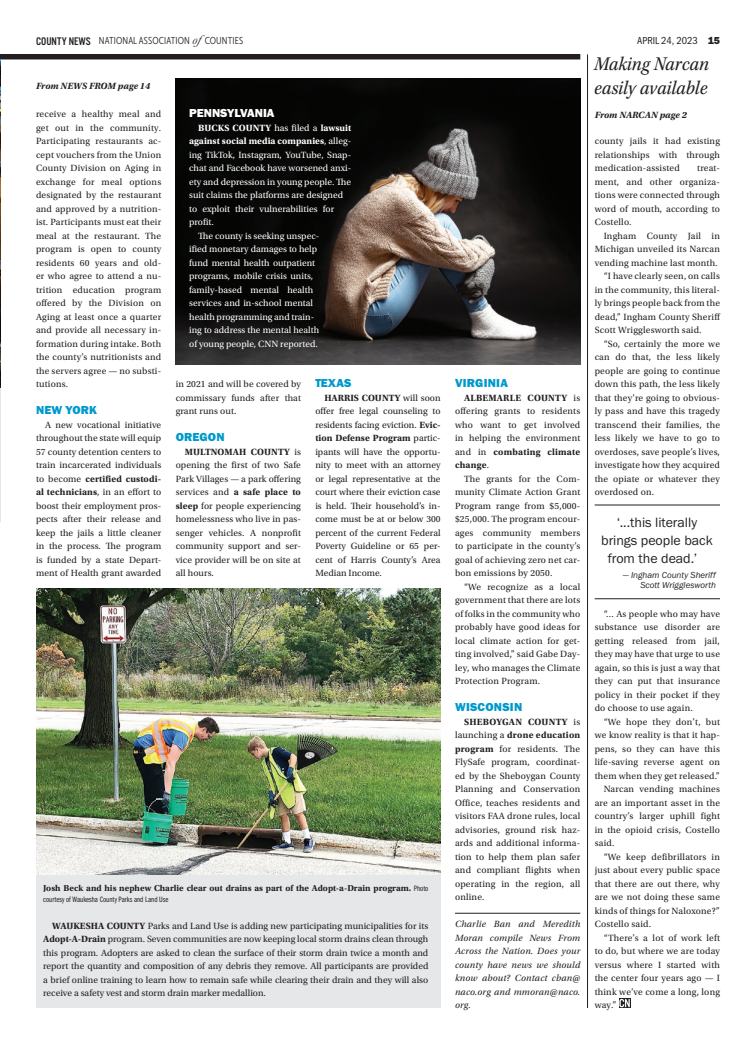
<style>
.page{position:relative;width:756px;height:1044px;background:#fff}
.page>*{position:absolute;margin:0;border:0;box-sizing:border-box;transform-origin:0 0}
.t1{font:italic 20px/24px "Kepler Std";color:#231f20;scale:.93 1}
.NEW_CN_Quoteout{font:14px/18px "Franklin Gothic URW Boo";color:#231f20}
.NEW_CN_NEWSFROM_STAT{font:12px "Franklin Gothic URW Hea";letter-spacing:.02em;color:#09c}
.NEW_CN_NEWSFROM_STAT-2{font:12px "Franklin Gothic URW Hea";color:#fff}
.t2{font:10.5px "Franklin Gothic URW Cond";color:#231f20}
.t3{font:10px "Museo Sans Cond 300";letter-spacing:.01em;color:#231f20}
.NEW_CN_Bodytext{font:9.5px/13.5px "Utopia Std";letter-spacing:.02em;color:#231f20;text-align:justify}
.NEW_CN_Bodytext-2{font:9.5px/13.5px "Utopia Std";color:#fff}
.NEW_CN_Endnote{font:italic 9.5px/13.5px "Utopia Std";letter-spacing:.02em;color:#231f20;text-align:justify}
.t4{font:italic 700 9.5px "Utopia Std";color:#231f20}
.NEW_CN_Bodytext-3{font:700 9px "Utopia Std";color:#231f20}
.NEW_CN_Quoteout-2{font:9px "Franklin Gothic URW Boo Ita";color:#231f20}
.NEW_CN_Bodytext-4{font:8px "Franklin Gothic URW Com Boo";color:#231f20}
.s1{font-family:"Alternate Got No 3 D";font-size:11.5px}
.s2{font-family:"Baskerville";font-style:italic;font-size:13px}
.s3{font-family:"Franklin Gothic URW Hea"}
.s4{font-weight:700}
.s5{font-family:"Franklin Gothic URW Com Boo";font-weight:400;font-size:8px}
</style>
<div class="page">
<div style="left:36px;top:874px;width:405px;height:134px;background:#e6e7e9"></div>
<hr style="left:0;top:388px;width:1px;height:134px;background:#e6e7e9">
<hr style="left:455px;top:913px;width:125px;height:1px;background:#231f20">
<svg style="left:619px;top:998px;width:11px;height:10px"></svg>
<svg style="left:619px;top:999px;width:11px;height:8px"></svg>
<div style="left:0;top:54px;width:580px;height:5px;background:#231f20"></div>
<img style="left:0;top:59px;width:1px;height:329px">
<img style="left:36px;top:588px;width:405px;height:286px">
<hr style="left:587px;top:54px;width:1px;height:954px;background:#231f20">
<img style="left:176px;top:78px;width:404px;height:287px">
<hr style="left:595px;top:505px;width:125px;height:1px;background:#231f20">
<hr style="left:595px;top:598px;width:125px;height:1px;background:#231f20">
<p class="t3" style="left:36px;top:36px;width:209px"><span class="s1">COUNTY NEWS</span> NATIONAL ASSOCIATION <span class="s2">of</span>COUNTIES</p>
<p class="t2" style="left:637px;top:33px;width:84px">APRIL 24, 2023 <span class="s3">15</span></p>
<p class="t4" style="left:36px;top:80px;width:116px">From NEWS FROM page 14</p>
<p class="t1" style="left:594px;top:53px;width:125px">Making Narcan easily available</p>
<p class="NEW_CN_NEWSFROM_STAT-2" style="left:189px;top:105px;width:87px">PENNSYLVANIA</p>
<p class="t4" style="left:595px;top:109px;width:94px">From NARCAN page 2</p>
<p class="NEW_CN_Bodytext-2" style="left:189px;top:121px;width:164px;text-indent:9px"><span class="s4">BUCKS COUNTY</span> has filed a <span class="s4">lawsuit against social media companies</span>, alleg&shy;ing TikTok, Instagram, YouTube, Snap&shy;chat and Facebook have worsened anxi&shy;ety and depression in young people. The suit claims the platforms are designed to exploit their vulnerabilities for profit.</p>
<p class="NEW_CN_Bodytext-2" style="left:189px;top:229px;width:132px;text-indent:9px">The county is seeking unspec&shy;ified monetary damages to help fund mental health outpatient programs, mobile crisis units, family-based mental health services and in-school mental health programming and train&shy;ing to address the mental health of young people, CNN reported.</p>
<p class="NEW_CN_Bodytext" style="left:36px;top:107px;width:127px">receive a healthy meal and get out in the community.<br>Participating restaurants ac&shy;cept vouchers from the Union County Division on Aging in exchange for meal options designated by the restaurant and approved by a nutrition&shy;ist. Participants must eat their meal at the restaurant. The program is open to county residents 60 years and old&shy;er who agree to attend a nu&shy;trition education program offered by the Division on Aging at least once a quarter and provide all necessary in&shy;formation during intake. Both the county’s nutritionists and the servers agree — no substi&shy;tutions.</p>
<p class="NEW_CN_NEWSFROM_STAT" style="left:36px;top:402px;width:63px">NEW YORK</p>
<p class="NEW_CN_Bodytext" style="left:36px;top:418px;width:127px;text-indent:9px">A new vocational initiative throughout the state will equip 57 county detention centers to train incarcerated individuals to become <span class="s4">certified custodi&shy;al technicians</span>, in an effort to boost their employment pros&shy;pects after their release and keep the jails a little cleaner in the process. The program is funded by a state Depart&shy;ment of Health grant awarded</p>
<p class="NEW_CN_Bodytext" style="left:595px;top:134px;width:127px">county jails it had existing relationships with through medication-assisted</p>
<p class="NEW_CN_Bodytext" style="left:595px;top:161px;width:127px;text-indent:103px">treat&shy;ment, and other organiza&shy;tions were connected through word of mouth, according to Costello.</p>
<p class="NEW_CN_Bodytext" style="left:595px;top:229px;width:127px;text-indent:9px">Ingham County Jail in Michigan unveiled its Narcan vending machine last month.</p>
<p class="NEW_CN_Bodytext" style="left:595px;top:269px;width:127px;text-indent:9px">“I have clearly seen, on calls in the community, this literal&shy;ly brings people back from the dead,” Ingham County Sheriff Scott Wrigglesworth said.</p>
<p class="NEW_CN_Bodytext" style="left:595px;top:337px;width:127px;text-indent:9px">“So, certainly the more we can do that, the less likely people are going to continue down this path, the less likely that they’re going to obvious&shy;ly pass and have this tragedy transcend their families, the less likely we have to go to overdoses, save people’s lives, investigate how they acquired the opiate or whatever they overdosed on.</p>
<p class="NEW_CN_NEWSFROM_STAT" style="left:315px;top:375px;width:37px">TEXAS</p>
<p class="NEW_CN_Bodytext" style="left:315px;top:391px;width:127px;text-indent:9px"><span class="s4">HARRIS COUNTY</span> will soon offer free legal counseling to residents facing eviction. <span class="s4">Evic&shy;tion Defense Program</span> partic&shy;ipants will have the opportu&shy;nity to meet with an attorney or legal representative at the court where their eviction case is held. Their household’s in&shy;come must be at or below 300 percent of the current Federal Poverty Guideline or 65 per&shy;cent of Harris County’s Area Median Income.</p>
<p class="NEW_CN_NEWSFROM_STAT" style="left:455px;top:375px;width:54px">VIRGINIA</p>
<p class="NEW_CN_Bodytext" style="left:455px;top:391px;width:127px;text-indent:9px"><span class="s4">ALBEMARLE COUNTY</span> is offering grants to residents who want to get involved in helping the environment and in <span class="s4">combating climate change</span>.</p>
<p class="NEW_CN_Bodytext" style="left:455px;top:472px;width:127px;text-indent:9px">The grants for the Com&shy;munity Climate Action Grant Program range from $5,000- $25,000. The program encour&shy;ages community members to participate in the county’s goal of achieving zero net car&shy;bon emissions by 2050.</p>
<p class="NEW_CN_Bodytext" style="left:455px;top:580px;width:127px;text-indent:9px">“We recognize as a local government that there are lots of folks in the community who probably have good ideas for local climate action for get&shy;ting involved,” said Gabe Day&shy;ley, who manages the Climate Protection Program.</p>
<p class="NEW_CN_NEWSFROM_STAT" style="left:455px;top:699px;width:69px">WISCONSIN</p>
<p class="NEW_CN_Bodytext" style="left:455px;top:715px;width:127px;text-indent:9px"><span class="s4">SHEBOYGAN COUNTY</span> is launching a <span class="s4">drone education program</span> for residents. The FlySafe program, coordinat&shy;ed by the Sheboygan County Planning and Conservation Office, teaches residents and visitors FAA drone rules, local advisories, ground risk haz&shy;ards and additional informa&shy;tion to help them plan safer and compliant flights when operating in the region, all online.</p>
<p class="NEW_CN_Endnote" style="left:455px;top:917px;width:127px">Charlie Ban and Meredith Moran compile News From Across the Nation. Does your county have news we should know about? Contact cban@ naco.org and mmoran@naco. org.</p>
<p class="NEW_CN_Bodytext" style="left:176px;top:377px;width:127px">in 2021 and will be covered by commissary funds after that grant runs out.</p>
<p class="NEW_CN_NEWSFROM_STAT" style="left:176px;top:429px;width:50px">OREGON</p>
<p class="NEW_CN_Bodytext" style="left:176px;top:445px;width:127px;text-indent:9px"><span class="s4">MULTNOMAH COUNTY</span> is opening the first of two Safe Park Villages — a park offering services and <span class="s4">a safe place to sleep</span> for people experiencing homelessness who live in pas&shy;senger vehicles. A nonprofit community support and ser&shy;vice provider will be on site at all hours.</p>
<p class="NEW_CN_Quoteout" style="left:617px;top:513px;width:82px">‘...this literally</p>
<p class="NEW_CN_Quoteout" style="left:608px;top:531px;width:106px;text-indent:-7px">brings people back from the dead.’</p>
<p class="NEW_CN_Quoteout-2" style="left:623px;top:569px;width:95px">— Ingham County Sheriff</p>
<p class="NEW_CN_Quoteout-2" style="left:640px;top:579px;width:77px">Scott Wrigglesworth</p>
<p class="NEW_CN_Bodytext" style="left:595px;top:607px;width:127px;text-indent:9px">“… As people who may have substance use disorder are getting released from jail, they may have that urge to use again, so this is just a way that they can put that insurance policy in their pocket if they do choose to use again.</p>
<p class="NEW_CN_Bodytext" style="left:595px;top:715px;width:127px;text-indent:9px">“We hope they don’t, but we know reality is that it hap&shy;pens, so they can have this life-saving reverse agent on them when they get released.”</p>
<p class="NEW_CN_Bodytext" style="left:595px;top:782px;width:127px;text-indent:9px">Narcan vending machines are an important asset in the country’s larger uphill fight in the opioid crisis, Costello said.</p>
<p class="NEW_CN_Bodytext" style="left:595px;top:850px;width:127px;text-indent:9px">“We keep defibrillators in just about every public space that there are out there, why are we not doing these same kinds of things for Naloxone?” Costello said.</p>
<p class="NEW_CN_Bodytext" style="left:595px;top:931px;width:127px;text-indent:9px">“There’s a lot of work left to do, but where we are today versus where I started with the center four years ago — I think we’ve come a long, long way.”</p>
<p class="NEW_CN_Bodytext-3" style="left:43px;top:883px;width:387px">Josh Beck and his nephew Charlie clear out drains as part of the Adopt-a-Drain program. <span class="s5">Photo</span></p>
<p class="NEW_CN_Bodytext-4" style="left:43px;top:894px;width:127px">courtesy of Waukesha County Parks and Land Use</p>
<p class="NEW_CN_Bodytext" style="left:43px;top:919px;width:387px;text-indent:9px"><span class="s4">WAUKESHA COUNTY</span> Parks and Land Use is adding new participating municipalities for its <span class="s4">Adopt-A-Drain</span> program. Seven communities are now keeping local storm drains clean through this program. Adopters are asked to clean the surface of their storm drain twice a month and report the quantity and composition of any debris they remove. All participants are provided a brief online training to learn how to remain safe while clearing their drain and they will also receive a safety vest and storm drain marker medallion.</p>
</div>
